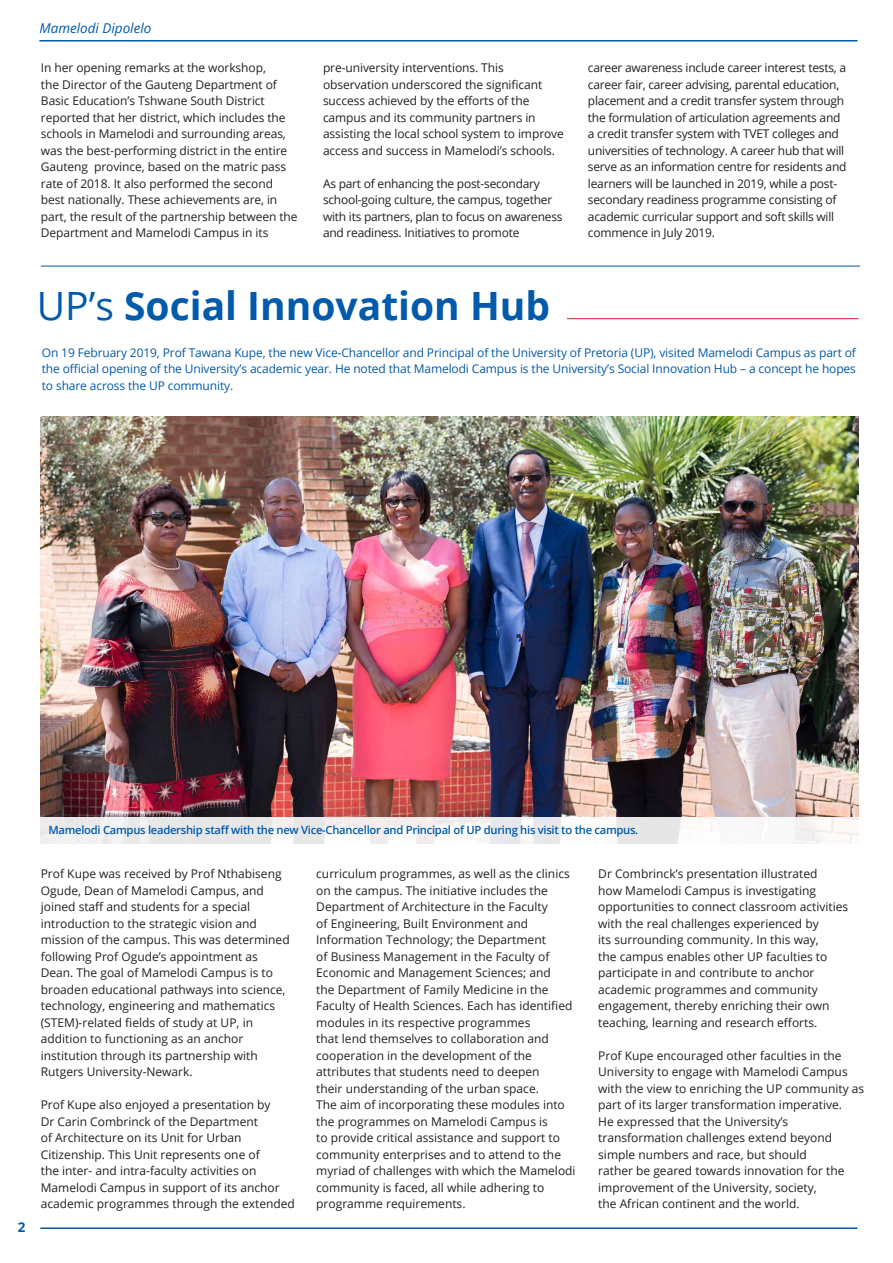
<style>
.page{position:relative;width:893px;height:1263px;background:#fff}
.page>*{position:absolute;margin:0;border:0;box-sizing:border-box;transform-origin:0 0}
.t1{font:700 39px "Open Sans";color:#015aaa}
.t2{font:italic 13.5px "Open Sans";color:#015aaa}
.t3{font:700 13.5px "Open Sans";color:#015aaa}
.t4{font:12px/16.5px "Open Sans";color:#231f20}
.t5{font:12px/16.5px "Open Sans";letter-spacing:-.02em;color:#231f20}
.t6{font:12px/16.5px "Open Sans";letter-spacing:-.01em;color:#015aaa;text-align:justify}
.t7{font:600 11.25px "Open Sans";letter-spacing:-.025em;color:#015aaa}
.s1{font-weight:400}
</style>
<div class="page">
<hr style="left:40px;top:1227px;width:817px;height:2px;background:#015aaa">
<hr style="left:39px;top:40px;width:818px;height:2px;background:#015aaa">
<hr style="left:567px;top:318px;width:291px;height:1px;background:#d81c33">
<hr style="left:41px;top:266px;width:819px;height:1px;background:#015aaa">
<img style="left:40px;top:416px;width:818px;height:401px">
<svg style="left:40px;top:817px;width:819px;height:27px"></svg>
<p class="t2" style="left:39px;top:19px;width:113px">Mamelodi Dipolelo</p>
<p class="t4" style="left:41px;top:59px;width:258px">In her opening remarks at the workshop,<br>the Director of the Gauteng Department of Basic Education’s Tshwane South District reported that her district, which includes the schools in Mamelodi and surrounding areas, was the best-performing district in the entire Gauteng province, based on the matric pass rate of 2018. It also performed the second best nationally. These achievements are, in part, the result of the partnership between the Department and Mamelodi Campus in its</p>
<p class="t4" style="left:323px;top:59px;width:242px">pre-university interventions. This observation underscored the significant success achieved by the efforts of the campus and its community partners in assisting the local school system to improve access and success in Mamelodi’s schools.</p>
<p class="t5" style="left:323px;top:175px;width:241px">As part of enhancing the post-secondary school-going culture, the campus, together with its partners, plan to focus on awareness and readiness. Initiatives to promote</p>
<p class="t1" style="left:37px;top:278px;width:515px"><span class="s1">UP’s</span> Social Innovation Hub</p>
<p class="t5" style="left:588px;top:59px;width:260px">career awareness include career interest tests, a career fair, career advising, parental education, placement and a credit transfer system through the formulation of articulation agreements and a credit transfer system with TVET colleges and universities of technology. A career hub that will serve as an information centre for residents and learners will be launched in 2019, while a post&shy;secondary readiness programme consisting of academic curricular support and soft skills will commence in July 2019.</p>
<p class="t6" style="left:42px;top:344px;width:816px">On 19 February 2019, Prof Tawana Kupe, the new Vice-Chancellor and Principal of the University of Pretoria (UP), visited Mamelodi Campus as part of the official opening of the University’s academic year. He noted that Mamelodi Campus is the University’s Social Innovation Hub – a concept he hopes to share across the UP community.</p>
<p class="t3" style="left:18px;top:1217px;width:9px">2</p>
<p class="t7" style="left:48px;top:822px;width:591px">Mamelodi Campus leadership staff with the new Vice-Chancellor and Principal of UP during his visit to the campus.</p>
<p class="t4" style="left:41px;top:865px;width:250px">Prof Kupe was received by Prof Nthabiseng Ogude, Dean of Mamelodi Campus, and joined staff and students for a special introduction to the strategic vision and mission of the campus. This was determined following Prof Ogude’s appointment as Dean. The goal of Mamelodi Campus is to broaden educational pathways into science, technology, engineering and mathematics (STEM)-related fields of study at UP, in addition to functioning as an anchor institution through its partnership with Rutgers University-Newark.</p>
<p class="t4" style="left:41px;top:1096px;width:256px">Prof Kupe also enjoyed a presentation by<br>Dr Carin Combrinck of the Department<br>of Architecture on its Unit for Urban Citizenship. This Unit represents one of<br>the inter- and intra-faculty activities on Mamelodi Campus in support of its anchor academic programmes through the extended</p>
<p class="t4" style="left:316px;top:865px;width:261px">curriculum programmes, as well as the clinics on the campus. The initiative includes the Department of Architecture in the Faculty<br>of Engineering, Built Environment and Information Technology; the Department<br>of Business Management in the Faculty of Economic and Management Sciences; and<br>the Department of Family Medicine in the Faculty of Health Sciences. Each has identified modules in its respective programmes<br>that lend themselves to collaboration and cooperation in the development of the attributes that students need to deepen<br>their understanding of the urban space.<br>The aim of incorporating these modules into the programmes on Mamelodi Campus is<br>to provide critical assistance and support to community enterprises and to attend to the myriad of challenges with which the Mamelodi community is faced, all while adhering to programme requirements.</p>
<p class="t4" style="left:598px;top:865px;width:252px">Dr Combrinck’s presentation illustrated<br>how Mamelodi Campus is investigating opportunities to connect classroom activities with the real challenges experienced by<br>its surrounding community. In this way,<br>the campus enables other UP faculties to participate in and contribute to anchor academic programmes and community engagement, thereby enriching their own teaching, learning and research efforts.</p>
<p class="t4" style="left:598px;top:1047px;width:267px">Prof Kupe encouraged other faculties in the University to engage with Mamelodi Campus with the view to enriching the UP community as part of its larger transformation imperative.<br>He expressed that the University’s transformation challenges extend beyond simple numbers and race, but should<br>rather be geared towards innovation for the improvement of the University, society,<br>the African continent and the world.</p>
</div>
